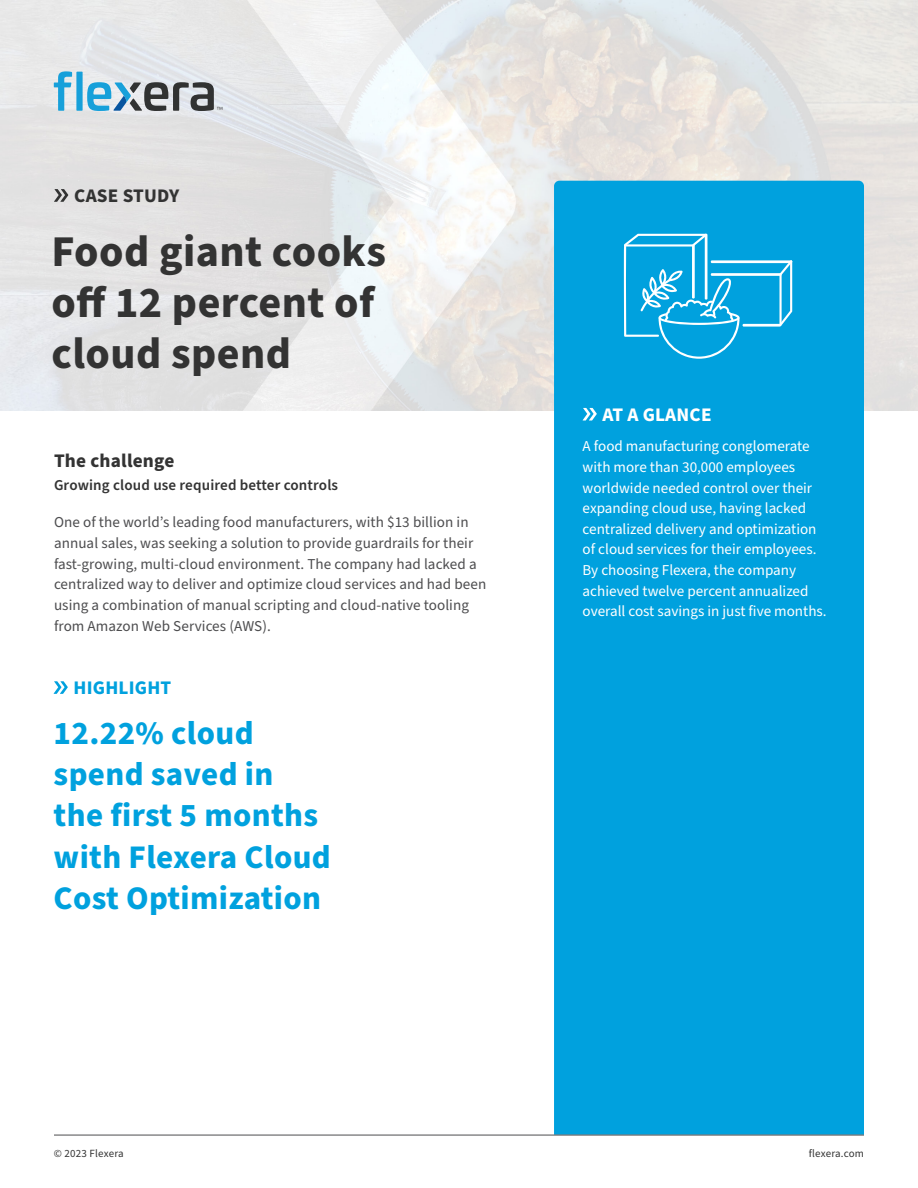
<style>
.page{position:relative;width:918px;height:1188px;background:#fff}
.page>*{position:absolute;margin:0;border:0;box-sizing:border-box;transform-origin:0 0}
.t1{font:700 43.95px/50.8px "Source Sans Pro";letter-spacing:.01em;color:#333}
.t2{font:700 33px/41.2px "Source Sans Pro";letter-spacing:.01em;color:#00a1de}
.t3{font:700 19.2px "Source Sans Pro";letter-spacing:.01em;color:#333}
.t4{font:700 19.2px "Source Sans Pro";letter-spacing:.01em;color:#fff}
.t5{font:700 19.2px "Source Sans Pro";letter-spacing:.01em;color:#00a1de}
.t6{font:15.15px/20.5px "Source Sans Pro";letter-spacing:.005em;color:#4d4d4f}
.t7{font:15.15px/20.5px "Source Sans Pro";color:#fff}
.t8{font:600 15.15px "Source Sans Pro";letter-spacing:.01em;color:#333}
.t9{font:10.95px "Source Sans Pro";letter-spacing:.02em;color:#333}
</style>
<div class="page">
<div style="left:554px;top:181px;width:310px;height:954px;background:#00a1de"></div>
<svg style="left:583px;top:408px;width:14px;height:13px"></svg>
<hr style="left:54px;top:1135px;width:810px;height:1px;background:#4d4d4f">
<svg style="left:54px;top:681px;width:14px;height:13px"></svg>
<svg style="left:624px;top:234px;width:116px;height:125px;background:#28afe3"></svg>
<hr style="left:711px;top:260px;width:81px;height:3px;background:#fff">
<hr style="left:711px;top:273px;width:71px;height:3px;background:#fff">
<svg style="left:779px;top:260px;width:13px;height:66px"></svg>
<hr style="left:743px;top:324px;width:38px;height:3px;background:#fff">
<svg style="left:54px;top:71px;width:18px;height:40px"></svg>
<div style="left:76px;top:72px;width:7px;height:39px;background:#17a0da"></div>
<svg style="left:87px;top:82px;width:135px;height:29px;background:#8aa1ae"></svg>
<svg style="left:54px;top:189px;width:14px;height:13px"></svg>
<p class="t3" style="left:74px;top:182px;width:107px">CASE STUDY</p>
<h1 class="t1" style="left:51px;top:227px;width:336px">Food giant cooks off 12 percent of cloud spend</h1>
<p class="t3" style="left:54px;top:448px;width:122px">The challenge</p>
<p class="t8" style="left:54px;top:475px;width:286px">Growing cloud use required better controls</p>
<p class="t6" style="left:54px;top:513px;width:434px">One of the world’s leading food manufacturers, with $13 billion in annual sales, was seeking a solution to provide guardrails for their fast-growing, multi-cloud environment. The company had lacked a centralized way to deliver and optimize cloud services and had been using a combination of manual scripting and cloud-native tooling from Amazon Web Services (AWS).</p>
<p class="t5" style="left:74px;top:674px;width:99px">HIGHLIGHT</p>
<h2 class="t2" style="left:54px;top:713px;width:279px">12.22% cloud spend saved in the first 5 months with Flexera Cloud<br>Cost Optimization</h2>
<p class="t9" style="left:54px;top:1146px;width:72px">© 2023 Flexera</p>
<p class="t4" style="left:603px;top:401px;width:110px">AT A GLANCE</p>
<p class="t7" style="left:583px;top:437px;width:246px">A food manufacturing conglomerate with more than 30,000 employees worldwide needed control over their expanding cloud use, having lacked centralized delivery and optimization of cloud services for their employees.<br>By choosing Flexera, the company achieved twelve percent annualized overall cost savings in just five months.</p>
<p class="t9" style="left:809px;top:1146px;width:57px">flexera.com</p>
</div>
